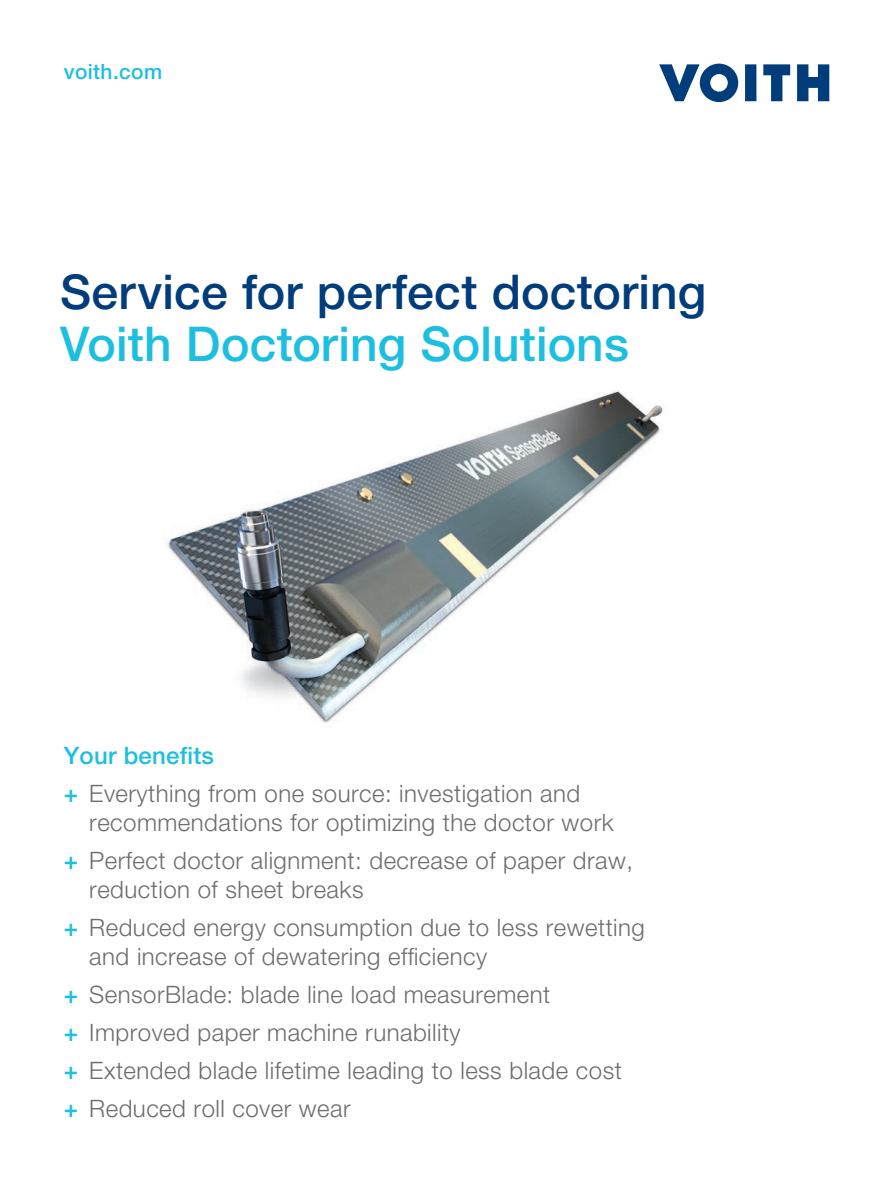
<style>
.page{position:relative;width:893px;height:1191px;background:#fff}
.page>*{position:absolute;margin:0;border:0;box-sizing:border-box;transform-origin:0 0}
.t1{font:500 48px "Helvetica Neue LT Pro";letter-spacing:.005em;color:#013c7b}
.t2{font:500 48px "Helvetica Neue LT Pro";letter-spacing:.005em;color:#1cbfdf}
.t3{font:300 24px/38px "Helvetica Neue LT Pro";letter-spacing:.02em;color:#6c6d70}
.t4{font:500 21px "Helvetica Neue LT Pro";letter-spacing:.02em;color:#1cbfdf}
.s1{font-weight:500;color:#1cbfdf}
</style>
<div class="page">
<img style="left:166px;top:390px;width:497px;height:333px">
<svg style="left:659px;top:64px;width:79px;height:38px"></svg>
<svg style="left:745px;top:64px;width:11px;height:37px"></svg>
<svg style="left:763px;top:64px;width:27px;height:37px"></svg>
<svg style="left:797px;top:64px;width:32px;height:37px"></svg>
<p class="t4" style="left:64px;top:59px;width:100px">voith.com</p>
<h1 class="t1" style="left:60px;top:263px;width:648px">Service for perfect doctoring</h1>
<h1 class="t2" style="left:60px;top:316px;width:570px">Voith Doctoring Solutions</h1>
<p class="t3" style="left:64px;top:736px;width:518px"><span class="s1">Your benefits<br>+</span> Everything from one source: investigation and</p>
<p class="t3" style="left:64px;top:803px;width:571px;text-align:center">recommendations for optimizing the doctor work<br><span class="s1">+</span> Perfect doctor alignment: decrease of paper draw,</p>
<p class="t3" style="left:64px;top:870px;width:583px;text-indent:26px">reduction of sheet breaks<br><span class="s1">+</span> Reduced energy consumption due to less rewetting</p>
<p class="t3" style="left:64px;top:936px;width:560px;text-indent:26px">and increase of dewatering efficiency<br><span class="s1">+</span> SensorBlade: blade line load measurement<br><span class="s1">+</span> Improved paper machine runability<br><span class="s1">+</span> Extended blade lifetime leading to less blade cost <span class="s1">+</span> Reduced roll cover wear</p>
</div>
